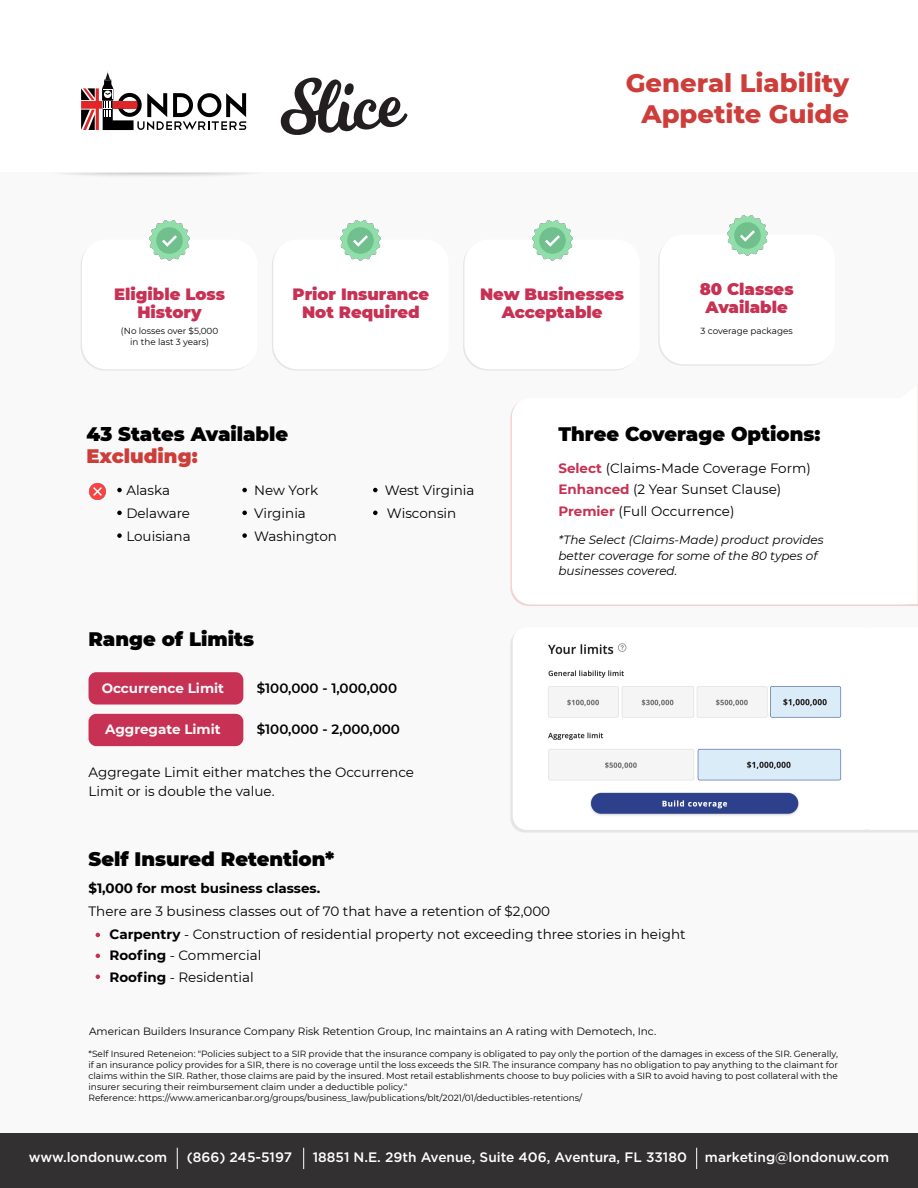
<style>
.page{position:relative;width:918px;height:1188px;background:#fff}
.page>*{position:absolute;margin:0;border:0;box-sizing:border-box;transform-origin:0 0}
.t1{font:800 25.8px/30.9px "Montserrat";color:#cd3e3a;text-align:right}
.t2{font:900 19.5px "Montserrat";color:#000}
.t3{font:900 19.5px "Montserrat";color:#cd3e3a}
.t4{font:900 16.35px/18.3px "Montserrat";color:#c73153;text-align:center}
.t5{font:500 13.65px "Gotham";color:#fff}
.t6{font:13.5px/21.6px "Montserrat";color:#000}
.t7{font:600 13.5px "Montserrat";color:#000}
.t8{font:700 13.5px "Montserrat";color:#f9f9f9}
.t9{font:700 13.5px "Montserrat";color:#000}
.t10{font:italic 12px/15.6px "Montserrat";color:#000}
.t11{font:10.5px "Montserrat";color:#000}
.t12{font:9px/10.8px "Montserrat";color:#000}
.t13{font:8.85px/10.6px "Montserrat";color:#000;text-align:center}
.s1{font-weight:700;color:#c73153}
.s2{font-weight:700}
</style>
<div class="page">
<div style="left:0;top:172px;width:917px;height:1016px;background:#f9f9f9"></div>
<div style="left:658px;top:236px;width:176px;height:130px;background:#eee;border-radius:24px"></div>
<div style="left:660px;top:235px;width:175px;height:129px;background:#fff;border-radius:24px"></div>
<img style="left:727px;top:216px;width:40px;height:40px">
<div style="left:0;top:1134px;width:918px;height:54px;background:#323031"></div>
<svg style="left:177px;top:1148px;width:1px;height:21px"></svg>
<svg style="left:303px;top:1148px;width:1px;height:21px"></svg>
<svg style="left:696px;top:1148px;width:1px;height:21px"></svg>
<svg style="left:81px;top:71px;width:165px;height:59px"></svg>
<svg style="left:62px;top:172px;width:187px;height:4px"></svg>
<svg style="left:280px;top:78px;width:128px;height:57px"></svg>
<div style="left:89px;top:672px;width:154px;height:33px;background:#c73153;border-radius:8px"></div>
<div style="left:89px;top:714px;width:154px;height:32px;background:#c73153;border-radius:8px"></div>
<svg style="left:510px;top:637px;width:408px;height:196px;fill:#e5e5e5"></svg>
<img style="left:513px;top:635px;width:344px;height:195px">
<svg style="left:96px;top:933px;width:4px;height:4px"></svg>
<svg style="left:96px;top:954px;width:4px;height:4px"></svg>
<svg style="left:96px;top:974px;width:4px;height:5px"></svg>
<img style="left:89px;top:483px;width:17px;height:17px">
<div style="left:82px;top:240px;width:175px;height:129px;background:#fff;border-radius:24px"></div>
<img style="left:150px;top:221px;width:40px;height:40px">
<div style="left:273px;top:240px;width:176px;height:129px;background:#fff;border-radius:24px"></div>
<img style="left:341px;top:221px;width:40px;height:40px">
<div style="left:464px;top:240px;width:176px;height:129px;background:#fff;border-radius:24px"></div>
<img style="left:532px;top:221px;width:40px;height:40px">
<svg style="left:117px;top:488px;width:5px;height:4px"></svg>
<svg style="left:117px;top:511px;width:5px;height:4px"></svg>
<svg style="left:242px;top:511px;width:5px;height:4px"></svg>
<svg style="left:117px;top:533px;width:5px;height:5px"></svg>
<svg style="left:242px;top:488px;width:5px;height:4px"></svg>
<svg style="left:242px;top:533px;width:5px;height:5px"></svg>
<svg style="left:373px;top:488px;width:5px;height:4px"></svg>
<svg style="left:373px;top:511px;width:5px;height:4px"></svg>
<svg style="left:512px;top:384px;width:406px;height:221px"></svg>
<svg style="left:857px;top:637px;width:61px;height:193px"></svg>
<h3 class="t4" style="left:114px;top:284px;width:112px">Eligible Loss<br>History</h3>
<p class="t13" style="left:121px;top:325px;width:99px">(No losses over $5,000 in the last 3 years)</p>
<h1 class="t1" style="left:626px;top:66px;width:225px">General Liability<br>Appetite Guide</h1>
<h3 class="t4" style="left:293px;top:284px;width:138px">Prior Insurance<br>Not Required</h3>
<h3 class="t4" style="left:480px;top:284px;width:146px">New Businesses<br>Acceptable</h3>
<h3 class="t4" style="left:700px;top:279px;width:95px">80 Classes<br>Available</h3>
<p class="t13" style="left:701px;top:325px;width:94px">3 coverage packages</p>
<h2 class="t2" style="left:86px;top:420px;width:203px">43 States Available</h2>
<h2 class="t3" style="left:86px;top:441px;width:113px">Excluding:</h2>
<h3 class="t6" style="left:126px;top:479px;width:45px">Alaska</h3>
<h3 class="t6" style="left:254px;top:479px;width:66px">New York</h3>
<h3 class="t6" style="left:254px;top:525px;width:84px">Washington</h3>
<h3 class="t6" style="left:126px;top:502px;width:65px">Delaware</h3>
<h3 class="t6" style="left:254px;top:502px;width:53px">Virginia</h3>
<h3 class="t6" style="left:126px;top:525px;width:66px">Louisiana</h3>
<h3 class="t6" style="left:385px;top:479px;width:91px">West Virginia</h3>
<h3 class="t6" style="left:387px;top:502px;width:71px">Wisconsin</h3>
<h2 class="t2" style="left:558px;top:420px;width:263px">Three Coverage Options:</h2>
<h3 class="t6" style="left:558px;top:457px;width:254px"><span class="s1">Select</span> (Claims-Made Coverage Form)<br><span class="s1">Enhanced</span> (2 Year Sunset Clause)<br><span class="s1">Premier</span> (Full Occurrence)</h3>
<h3 class="t10" style="left:558px;top:532px;width:267px">*The Select (Claims-Made) product provides better coverage for some of the 80 types of businesses covered.</h3>
<h2 class="t2" style="left:89px;top:625px;width:167px">Range of Limits</h2>
<h3 class="t8" style="left:102px;top:678px;width:124px">Occurrence Limit</h3>
<h3 class="t8" style="left:105px;top:720px;width:117px">Aggregate Limit</h3>
<h3 class="t7" style="left:257px;top:678px;width:142px">$100,000 - 1,000,000</h3>
<h3 class="t7" style="left:257px;top:720px;width:145px">$100,000 - 2,000,000</h3>
<h3 class="t6" style="left:89px;top:763px;width:327px;line-height:18.6px">Aggregate Limit either matches the Occurrence<br>Limit or is double the value.</h3>
<h2 class="t2" style="left:89px;top:844px;width:247px">Self Insured Retention*</h2>
<h3 class="t9" style="left:89px;top:878px;width:233px">$1,000 for most business classes.</h3>
<h3 class="t6" style="left:89px;top:900px;width:463px">There are 3 business classes out of 70 that have a retention of $2,000</h3>
<h3 class="t6" style="left:109px;top:923px;width:578px"><span class="s2">Carpentry</span> - Construction of residential property not exceeding three stories in height<br><span class="s2">Roofing</span> - Commercial<br><span class="s2">Roofing</span> - Residential</h3>
<p class="t11" style="left:89px;top:1024px;width:569px">American Builders Insurance Company Risk Retention Group, Inc maintains an A rating with Demotech, Inc.</p>
<p class="t12" style="left:89px;top:1049px;width:751px">*Self Insured Reteneion: "Policies subject to a SIR provide that the insurance company is obligated to pay only the portion of the damages in excess of the SIR. Generally, if an insurance policy provides for a SIR, there is no coverage until the loss exceeds the SIR. The insurance company has no obligation to pay anything to the claimant for claims within the SIR. Rather, those claims are paid by the insured. Most retail establishments choose to buy policies with a SIR to avoid having to post collateral with the insurer securing their reimbursement claim under a deductible policy."<br>Reference: https://www.americanbar.org/groups/business_law/publications/blt/2021/01/deductibles-retentions/</p>
<h3 class="t5" style="left:29px;top:1148px;width:140px">www.londonuw.com</h3>
<h3 class="t5" style="left:187px;top:1148px;width:107px">(866) 245-5197</h3>
<h3 class="t5" style="left:313px;top:1148px;width:376px">18851 N.E. 29th Avenue, Suite 406, Aventura, FL 33180</h3>
<h3 class="t5" style="left:705px;top:1148px;width:186px">marketing@londonuw.com</h3>
</div>
